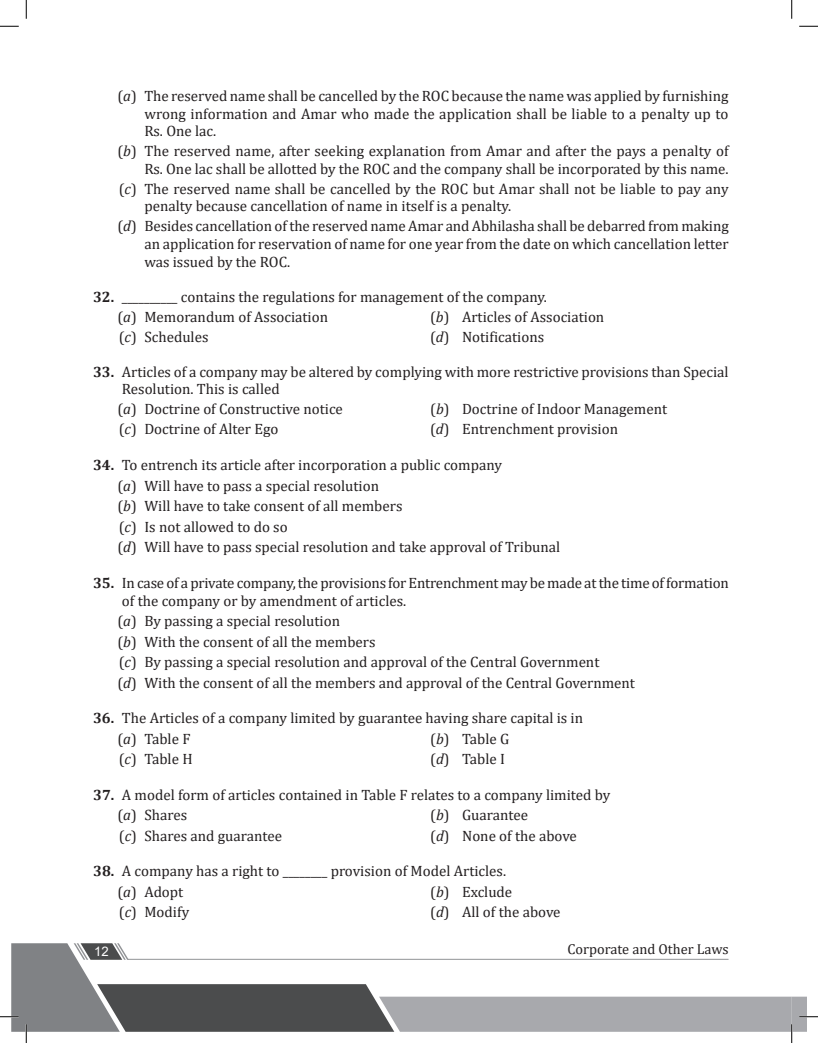
<style>
.page{position:relative;width:818px;height:1043px;background:#fff}
.page>*{position:absolute;margin:0;border:0;box-sizing:border-box;transform-origin:0 0}
.t1{font:15px/20.5px "Cambria";color:#231f20}
.t2{font:14.38px "Cambria";color:#231f20}
.t3{font:13.12px "Arial";color:#fff}
.s1{font-style:italic}
.s2{font-weight:700}
</style>
<div class="page">
<svg style="left:0;top:25px;width:19px;height:2px"></svg>
<svg style="left:799px;top:25px;width:19px;height:2px"></svg>
<svg style="left:25px;top:0;width:2px;height:19px"></svg>
<svg style="left:791px;top:0;width:1px;height:19px"></svg>
<svg style="left:0;top:943px;width:818px;height:99px"></svg>
<p class="t1" style="left:144px;top:87px;width:585px;line-height:17.5px;text-align:justify;text-indent:-27px">(<span class="s1">a</span>) The reserved name shall be cancelled by the ROC because the name was applied by furnishing wrong information and Amar who made the application shall be liable to a penalty up to Rs. One lac.</p>
<p class="t1" style="left:117px;top:142px;width:612px;line-height:17.5px;text-align:right">(<span class="s1">b</span>) The reserved name, after seeking explanation from Amar and after the pays a penalty of<br>Rs. One lac shall be allotted by the ROC and the company shall be incorporated by this name.</p>
<p class="t1" style="left:144px;top:180px;width:585px;line-height:17.5px;text-indent:-25px">(<span class="s1">c</span>) The reserved name shall be cancelled by the ROC but Amar shall not be liable to pay any penalty because cancellation of name in itself is a penalty.</p>
<p class="t1" style="left:144px;top:217px;width:586px;line-height:17.5px;text-align:justify;text-indent:-27px">(<span class="s1">d</span>) Besides cancellation of the reserved name Amar and Abhilasha shall be debarred from making an application for reservation of name for one year from the date on which cancellation letter was issued by the ROC.</p>
<p class="t1" style="left:117px;top:286px;width:431px;line-height:20px;text-indent:-24px"><span class="s2">32.</span> __________ contains the regulations for management of the company. (<span class="s1">a</span>) Memorandum of Association</p>
<p class="t1" style="left:430px;top:306px;width:176px">(<span class="s1">b</span>) Articles of Association</p>
<p class="t1" style="left:119px;top:326px;width:91px">(<span class="s1">c</span>) Schedules</p>
<p class="t1" style="left:430px;top:326px;width:115px">(<span class="s1">d</span>) Notifications</p>
<p class="t1" style="left:122px;top:363px;width:608px;line-height:17.5px;text-indent:-29px"><span class="s2">33.</span> Articles of a company may be altered by complying with more restrictive provisions than Special<br>Resolution. This is called</p>
<p class="t1" style="left:117px;top:399px;width:227px">(<span class="s1">a</span>) Doctrine of Constructive notice</p>
<p class="t1" style="left:430px;top:399px;width:238px">(<span class="s1">b</span>) Doctrine of Indoor Management</p>
<p class="t1" style="left:119px;top:419px;width:161px">(<span class="s1">c</span>) Doctrine of Alter Ego</p>
<p class="t1" style="left:430px;top:419px;width:189px">(<span class="s1">d</span>) Entrenchment provision</p>
<p class="t1" style="left:117px;top:454px;width:444px;text-indent:-24px"><span class="s2">34.</span> To entrench its article after incorporation a public company<br>(<span class="s1">a</span>) Will have to pass a special resolution<br>(<span class="s1">b</span>) Will have to take consent of all members<br>(<span class="s1">c</span>) Is not allowed to do so<br>(<span class="s1">d</span>) Will have to pass special resolution and take approval of Tribunal</p>
<p class="t1" style="left:122px;top:573px;width:608px;line-height:18px;text-indent:-29px"><span class="s2">35.</span> In case of a private company, the provisions for Entrenchment may be made at the time of formation of the company or by amendment of articles.</p>
<p class="t1" style="left:117px;top:610px;width:519px">(<span class="s1">a</span>) By passing a special resolution<br>(<span class="s1">b</span>) With the consent of all the members<br>(<span class="s1">c</span>) By passing a special resolution and approval of the Central Government<br>(<span class="s1">d</span>) With the consent of all the members and approval of the Central Government</p>
<p class="t1" style="left:117px;top:707px;width:467px;text-indent:-24px"><span class="s2">36.</span> The Articles of a company limited by guarantee having share capital is in (<span class="s1">a</span>) Table F</p>
<p class="t1" style="left:430px;top:728px;width:80px">(<span class="s1">b</span>) Table G</p>
<p class="t1" style="left:119px;top:748px;width:75px">(<span class="s1">c</span>) Table H</p>
<p class="t1" style="left:430px;top:748px;width:76px">(<span class="s1">d</span>) Table I</p>
<p class="t1" style="left:117px;top:784px;width:494px;text-indent:-24px"><span class="s2">37.</span> A model form of articles contained in Table F relates to a company limited by (<span class="s1">a</span>) Shares</p>
<p class="t1" style="left:430px;top:804px;width:99px">(<span class="s1">b</span>) Guarantee</p>
<p class="t1" style="left:119px;top:825px;width:165px">(<span class="s1">c</span>) Shares and guarantee</p>
<p class="t1" style="left:430px;top:825px;width:148px">(<span class="s1">d</span>) None of the above</p>
<p class="t1" style="left:117px;top:860px;width:390px;text-indent:-24px"><span class="s2">38.</span> A company has a right to ________ provision of Model Articles. (<span class="s1">a</span>) Adopt</p>
<p class="t1" style="left:430px;top:881px;width:83px">(<span class="s1">b</span>) Exclude</p>
<p class="t1" style="left:119px;top:901px;width:72px">(<span class="s1">c</span>) Modify</p>
<p class="t1" style="left:430px;top:901px;width:132px">(<span class="s1">d</span>) All of the above</p>
<p class="t3" style="left:94px;top:942px;width:16px">12</p>
<p class="t2" style="left:567px;top:940px;width:163px">Corporate and Other Laws</p>
</div>
